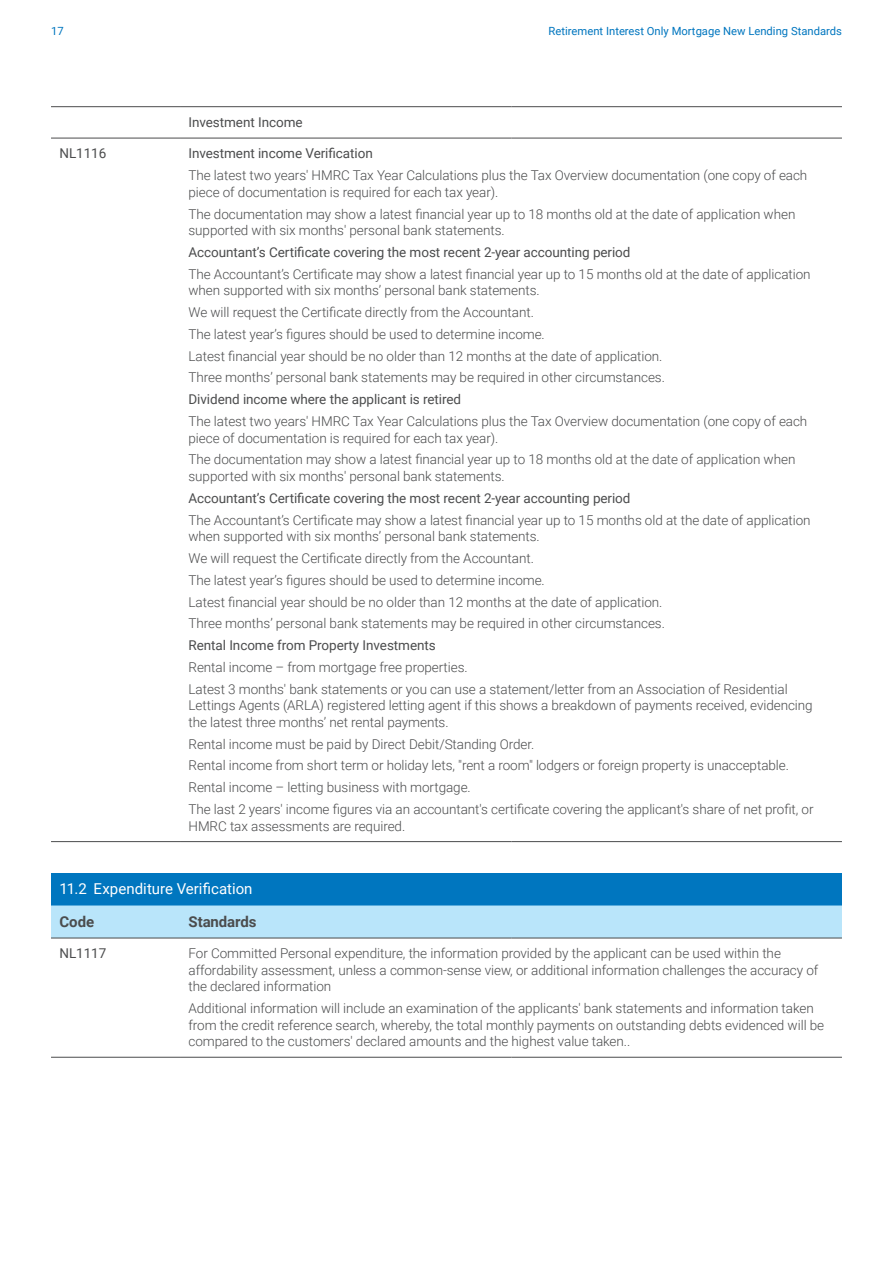
<style>
.page{position:relative;width:893px;height:1263px;background:#fff}
.page>*{position:absolute;margin:0;border:0;box-sizing:border-box;transform-origin:0 0}
.t1{font:15px "Roboto";letter-spacing:.005em;color:#fff}
._05_Body_bold{font:700 15px "Roboto";letter-spacing:-.005em;color:#4b4c4d}
._07_Body{font:300 13.5px/16.5px "Roboto";letter-spacing:-.005em;color:#4b4c4d}
._07_Body-2{font:13.5px "Roboto";letter-spacing:-.005em;color:#4b4c4d}
.t2{font:11.25px "Roboto";color:#0076bf}
</style>
<div class="page">
<div style="left:51px;top:873px;width:791px;height:32px;background:#0076bf"></div>
<div style="left:51px;top:905px;width:791px;height:33px;background:#b9e5fa"></div>
<hr style="left:51px;top:138px;width:129px;height:1px;background:#4b4c4d">
<hr style="left:180px;top:138px;width:332px;height:1px;background:#4b4c4d">
<hr style="left:512px;top:138px;width:330px;height:1px;background:#4b4c4d">
<hr style="left:51px;top:106px;width:129px;height:1px;background:#4b4c4d">
<hr style="left:180px;top:106px;width:332px;height:1px;background:#4b4c4d">
<hr style="left:512px;top:106px;width:330px;height:1px;background:#4b4c4d">
<hr style="left:51px;top:841px;width:129px;height:1px;background:#4b4c4d">
<hr style="left:180px;top:841px;width:332px;height:1px;background:#4b4c4d">
<hr style="left:512px;top:841px;width:330px;height:1px;background:#4b4c4d">
<hr style="left:51px;top:938px;width:129px;height:1px;background:#4b4c4d">
<hr style="left:180px;top:938px;width:332px;height:1px;background:#4b4c4d">
<hr style="left:512px;top:938px;width:330px;height:1px;background:#4b4c4d">
<hr style="left:51px;top:1057px;width:129px;height:1px;background:#4b4c4d">
<hr style="left:180px;top:1057px;width:332px;height:1px;background:#4b4c4d">
<hr style="left:512px;top:1057px;width:330px;height:1px;background:#4b4c4d">
<p class="t2" style="left:51px;top:23px;width:14px">17</p>
<p class="t2" style="left:549px;top:23px;width:295px">Retirement Interest Only Mortgage New Lending Standards</p>
<p class="_07_Body-2" style="left:189px;top:113px;width:116px">Investment Income</p>
<p class="_07_Body-2" style="left:60px;top:144px;width:48px">NL1116</p>
<p class="_07_Body-2" style="left:189px;top:144px;width:186px">Investment income Verification</p>
<p class="_07_Body" style="left:189px;top:167px;width:620px">The latest two years' HMRC Tax Year Calculations plus the Tax Overview documentation (one copy of each piece of documentation is required for each tax year).</p>
<p class="_07_Body" style="left:189px;top:205px;width:608px">The documentation may show a latest financial year up to 18 months old at the date of application when supported with six months' personal bank statements.</p>
<p class="_07_Body-2" style="left:189px;top:243px;width:444px">Accountant’s Certificate covering the most recent 2-year accounting period</p>
<p class="_07_Body" style="left:189px;top:265px;width:624px">The Accountant’s Certificate may show a latest financial year up to 15 months old at the date of application when supported with six months’ personal bank statements.</p>
<p class="_07_Body" style="left:189px;top:303px;width:347px">We will request the Certificate directly from the Accountant.</p>
<p class="_07_Body" style="left:189px;top:325px;width:358px">The latest year’s figures should be used to determine income.</p>
<p class="_07_Body" style="left:189px;top:347px;width:475px">Latest financial year should be no older than 12 months at the date of application.</p>
<p class="_07_Body" style="left:189px;top:369px;width:478px">Three months’ personal bank statements may be required in other circumstances.</p>
<p class="_07_Body-2" style="left:189px;top:390px;width:274px">Dividend income where the applicant is retired</p>
<p class="_07_Body" style="left:189px;top:412px;width:620px">The latest two years' HMRC Tax Year Calculations plus the Tax Overview documentation (one copy of each piece of documentation is required for each tax year).</p>
<p class="_07_Body" style="left:189px;top:451px;width:608px">The documentation may show a latest financial year up to 18 months old at the date of application when supported with six months' personal bank statements.</p>
<p class="_07_Body-2" style="left:189px;top:488px;width:444px">Accountant’s Certificate covering the most recent 2-year accounting period</p>
<p class="_07_Body" style="left:189px;top:511px;width:624px">The Accountant’s Certificate may show a latest financial year up to 15 months old at the date of application when supported with six months’ personal bank statements.</p>
<p class="_07_Body" style="left:189px;top:549px;width:347px">We will request the Certificate directly from the Accountant.</p>
<p class="_07_Body" style="left:189px;top:571px;width:358px">The latest year’s figures should be used to determine income.</p>
<p class="_07_Body" style="left:189px;top:593px;width:475px">Latest financial year should be no older than 12 months at the date of application.</p>
<p class="_07_Body" style="left:189px;top:615px;width:478px">Three months’ personal bank statements may be required in other circumstances.</p>
<p class="_07_Body-2" style="left:189px;top:636px;width:249px">Rental Income from Property Investments</p>
<p class="_07_Body" style="left:189px;top:658px;width:281px">Rental income – from mortgage free properties.</p>
<p class="_07_Body" style="left:189px;top:680px;width:626px">Latest 3 months' bank statements or you can use a statement/letter from an Association of Residential<br>Lettings Agents (ARLA) registered letting agent if this shows a breakdown of payments received, evidencing the latest three months’ net rental payments.</p>
<p class="_07_Body" style="left:189px;top:735px;width:347px">Rental income must be paid by Direct Debit/Standing Order.</p>
<p class="_07_Body" style="left:189px;top:757px;width:602px">Rental income from short term or holiday lets, "rent a room" lodgers or foreign property is unacceptable.</p>
<p class="_07_Body" style="left:189px;top:779px;width:284px">Rental income – letting business with mortgage.</p>
<p class="_07_Body" style="left:189px;top:800px;width:627px">The last 2 years' income figures via an accountant's certificate covering the applicant's share of net profit, or<br>HMRC tax assessments are required.</p>
<p class="t1" style="left:60px;top:879px;width:195px">11.2 Expenditure Verification</p>
<p class="_05_Body_bold" style="left:60px;top:911px;width:36px">Code</p>
<p class="_05_Body_bold" style="left:189px;top:911px;width:70px">Standards</p>
<p class="_07_Body-2" style="left:60px;top:944px;width:48px">NL1117</p>
<p class="_07_Body" style="left:189px;top:945px;width:631px">For Committed Personal expenditure, the information provided by the applicant can be used within the affordability assessment, unless a common-sense view, or additional information challenges the accuracy of the declared information</p>
<p class="_07_Body" style="left:189px;top:1000px;width:637px">Additional information will include an examination of the applicants' bank statements and information taken from the credit reference search, whereby, the total monthly payments on outstanding debts evidenced will be compared to the customers' declared amounts and the highest value taken..</p>
</div>
